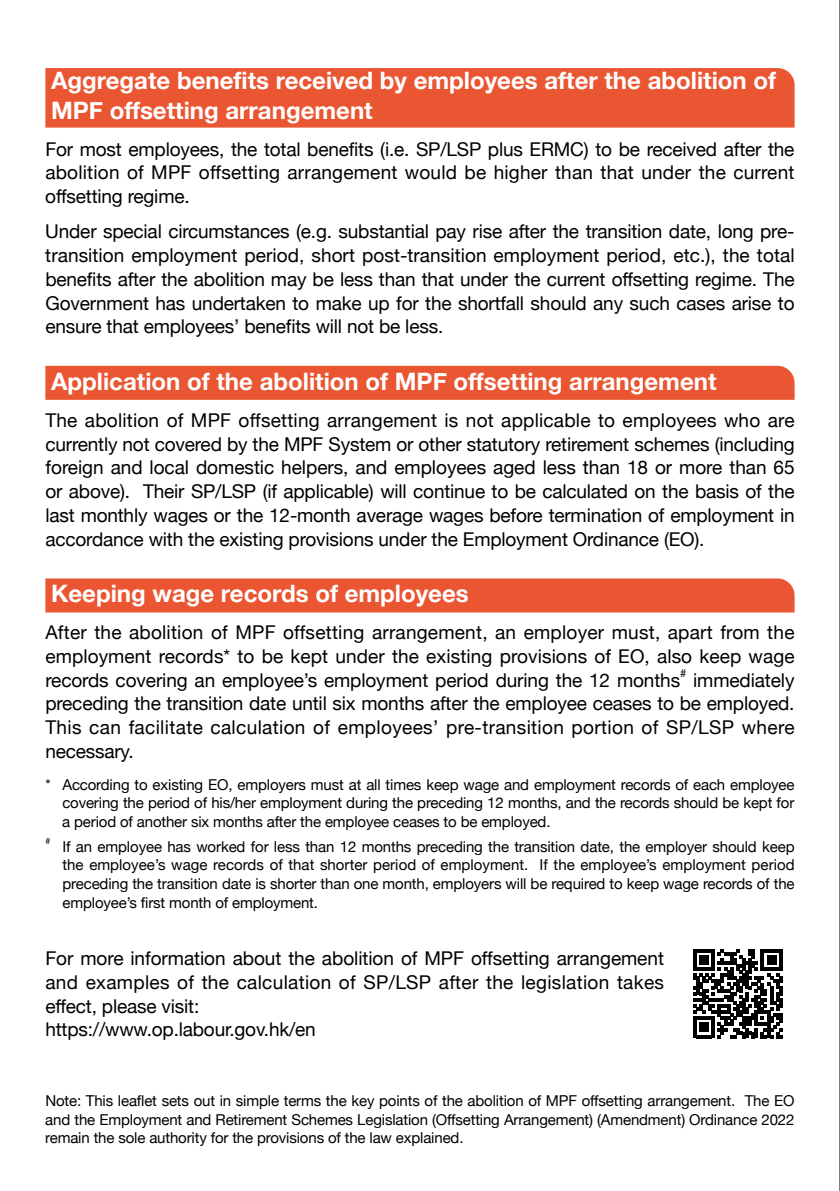
<style>
.page{position:relative;width:840px;height:1191px;background:#fff}
.page>*{position:absolute;margin:0;border:0;box-sizing:border-box;transform-origin:0 0}
.t1{font:700 24px/30px "Helvetica Neue";color:#fff}
.t2{font:19px/23.8px "Helvetica Neue";letter-spacing:-.005em;color:#000;text-align:justify}
.t3{font:15px/18.8px "Helvetica Neue";letter-spacing:-.01em;color:#000;text-align:justify}
.t4{font:11px "Helvetica Neue";color:#000}
.t5{font:8.8px "Helvetica Neue";color:#000}
</style>
<div class="page">
<div style="left:45px;top:578px;width:749px;height:34px;background:#ea5532"></div>
<div style="left:45px;top:366px;width:749px;height:34px;background:#ea5532"></div>
<div style="left:45px;top:68px;width:749px;height:60px;background:#ea5532"></div>
<svg style="left:693px;top:949px;width:88px;height:89px"></svg>
<hr style="left:839px;top:0;width:1px;height:1191px;background:#000">
<p class="t1" style="left:51px;top:66px;width:726px">Aggregate benefits received by employees after the abolition of<br>MPF offsetting arrangement</p>
<p class="t2" style="left:45px;top:138px;width:750px">For most employees, the total benefits (i.e. SP/LSP plus ERMC) to be received after the abolition of MPF offsetting arrangement would be higher than that under the current offsetting regime.</p>
<p class="t2" style="left:45px;top:221px;width:750px">Under special circumstances (e.g. substantial pay rise after the transition date, long pre&shy;transition employment period, short post-transition employment period, etc.), the total benefits after the abolition may be less than that under the current offsetting regime. The Government has undertaken to make up for the shortfall should any such cases arise to ensure that employees’ benefits will not be less.</p>
<p class="t1" style="left:51px;top:367px;width:666px">Application of the abolition of MPF offsetting arrangement</p>
<p class="t2" style="left:45px;top:409px;width:750px">The abolition of MPF offsetting arrangement is not applicable to employees who are currently not covered by the MPF System or other statutory retirement schemes (including foreign and local domestic helpers, and employees aged less than 18 or more than 65 or above). Their SP/LSP (if applicable) will continue to be calculated on the basis of the last monthly wages or the 12-month average wages before termination of employment in accordance with the existing provisions under the Employment Ordinance (EO).</p>
<p class="t1" style="left:51px;top:579px;width:419px">Keeping wage records of employees</p>
<p class="t2" style="left:45px;top:621px;width:750px">After the abolition of MPF offsetting arrangement, an employer must, apart from the employment records* to be kept under the existing provisions of EO, also keep wage records covering an employee’s employment period during the 12 months</p>
<p class="t4" style="left:679px;top:665px;width:8px">#</p>
<p class="t2" style="left:45px;top:669px;width:750px;text-indent:647px">immediately preceding the transition date until six months after the employee ceases to be employed.<br>This can facilitate calculation of employees’ pre-transition portion of SP/LSP where necessary.</p>
<p class="t3" style="left:62px;top:775px;width:733px;text-indent:-17px">* According to existing EO, employers must at all times keep wage and employment records of each employee covering the period of his/her employment during the preceding 12 months, and the records should be kept for a period of another six months after the employee ceases to be employed.</p>
<p class="t5" style="left:45px;top:834px;width:6px">#</p>
<p class="t3" style="left:62px;top:837px;width:733px">If an employee has worked for less than 12 months preceding the transition date, the employer should keep the employee’s wage records of that shorter period of employment. If the employee’s employment period preceding the transition date is shorter than one month, employers will be required to keep wage records of the employee’s first month of employment.</p>
<p class="t2" style="left:45px;top:947px;width:619px;text-align:left">For more information about the abolition of MPF offsetting arrangement and examples of the calculation of SP/LSP after the legislation takes effect, please visit:<br>https://www.op.labour.gov.hk/en</p>
<p class="t3" style="left:45px;top:1092px;width:750px">Note: This leaflet sets out in simple terms the key points of the abolition of MPF offsetting arrangement. The EO and the Employment and Retirement Schemes Legislation (Offsetting Arrangement) (Amendment) Ordinance 2022 remain the sole authority for the provisions of the law explained.</p>
</div>
